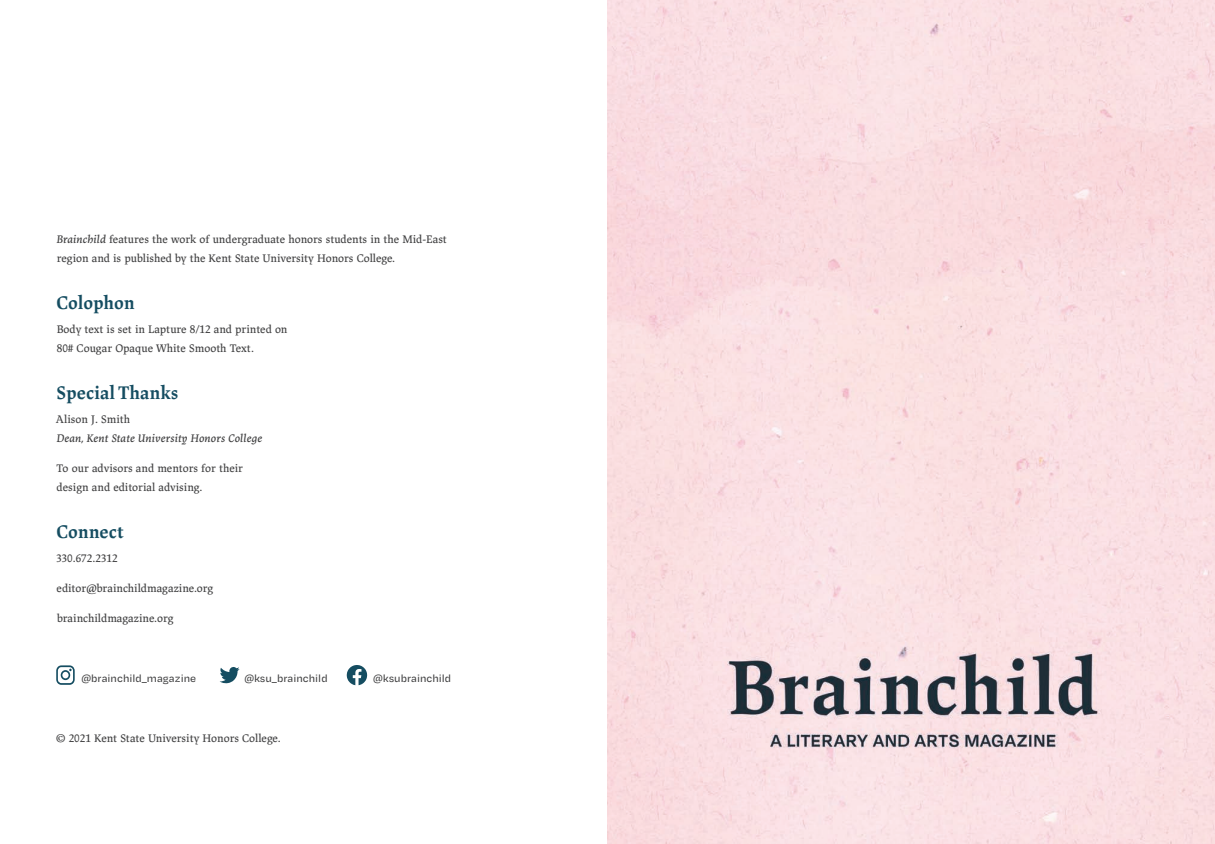
<style>
.page{position:relative;width:1215px;height:844px;background:#fff}
.page>*{position:absolute;margin:0;border:0;box-sizing:border-box;transform-origin:0 0}
.t1{font:700 18.75px "Lapture Display";color:#154d61}
.t2{font:11.25px/18.8px "Lapture";color:#3e3e3f}
.t3{font:500 11.25px "Degular Text";color:#3e3e3f}
.t4{font:italic 11.25px "Lapture";color:#3e3e3f}
.s1{font-style:italic}
</style>
<div class="page">
<img style="left:608px;top:0;width:607px;height:844px">
<svg style="left:56px;top:665px;width:19px;height:20px"></svg>
<svg style="left:220px;top:667px;width:20px;height:16px"></svg>
<svg style="left:347px;top:665px;width:20px;height:20px"></svg>
<p class="t2" style="left:56px;top:230px;width:392px"><span class="s1">Brainchild</span> features the work of undergraduate honors students in the Mid-East region and is published by the Kent State University Honors College.</p>
<h1 class="t1" style="left:56px;top:291px;width:80px">Colophon</h1>
<p class="t2" style="left:57px;top:320px;width:232px">Body text is set in Lapture 8/12 and printed on<br>80# Cougar Opaque White Smooth Text.</p>
<h1 class="t1" style="left:56px;top:381px;width:124px">Special Thanks</h1>
<p class="t2" style="left:56px;top:410px;width:76px">Alison J. Smith</p>
<p class="t4" style="left:56px;top:431px;width:208px">Dean, Kent State University Honors College</p>
<p class="t2" style="left:56px;top:459px;width:188px">To our advisors and mentors for their design and editorial advising.</p>
<h1 class="t1" style="left:56px;top:520px;width:69px">Connect</h1>
<p class="t2" style="left:56px;top:549px;width:63px">330.672.2312</p>
<p class="t2" style="left:57px;top:579px;width:158px">editor@brainchildmagazine.org</p>
<p class="t2" style="left:57px;top:609px;width:118px">brainchildmagazine.org</p>
<p class="t3" style="left:82px;top:671px;width:116px">@brainchild_magazine</p>
<p class="t3" style="left:244px;top:671px;width:85px">@ksu_brainchild</p>
<p class="t3" style="left:373px;top:671px;width:80px">@ksubrainchild</p>
<p class="t2" style="left:56px;top:729px;width:226px">© 2021 Kent State University Honors College.</p>
</div>
